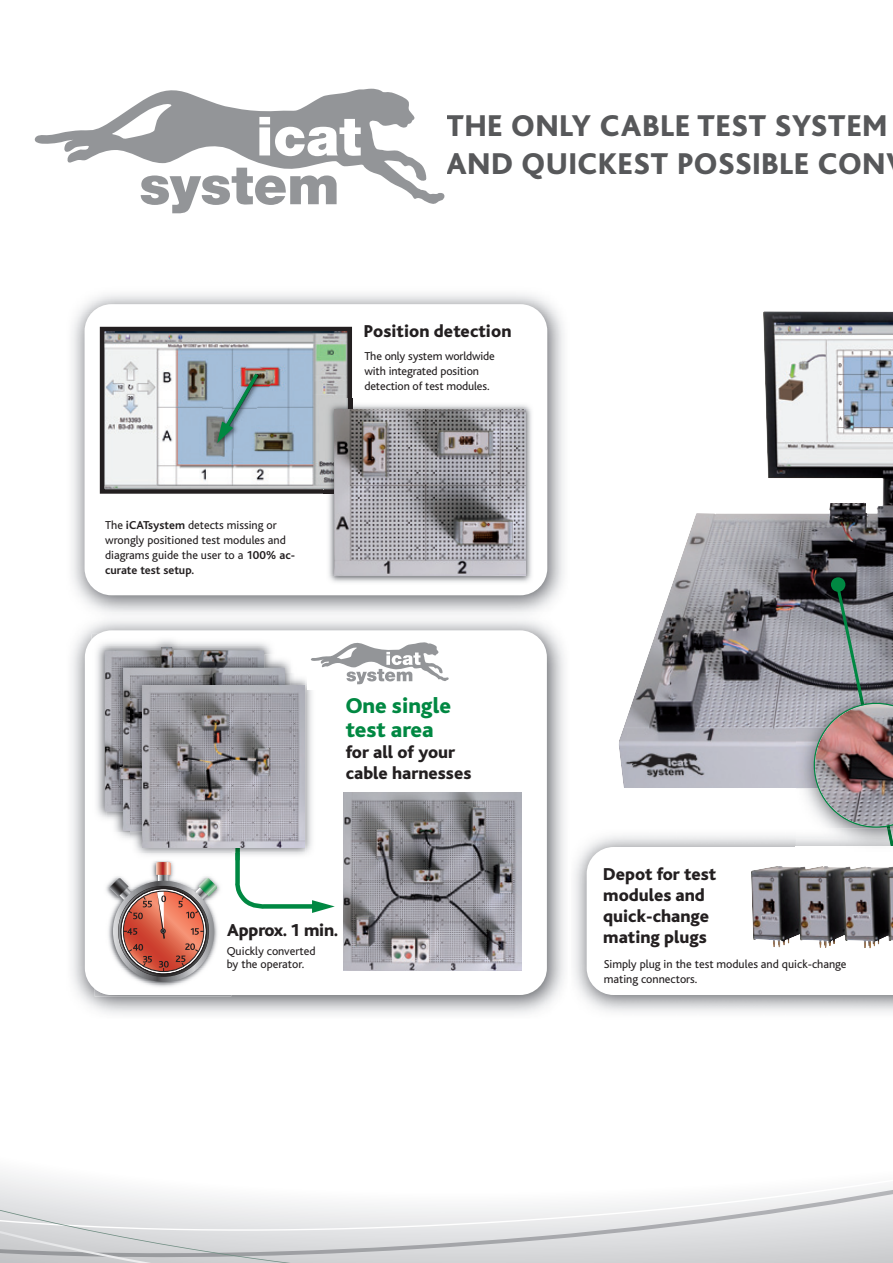
<style>
.page{position:relative;width:893px;height:1263px;background:#fff}
.page>*{position:absolute;margin:0;border:0;box-sizing:border-box;transform-origin:0 0}
.t1{font:800 31.5px/37.8px "Bliss";letter-spacing:.035em;color:#57585a}
.t2{font:800 22.5px/24px "Bliss";color:#008842}
.t3{font:800 18px/21px "Bliss";color:#231f20}
.t4{font:12px/15px "Bliss";color:#231f20}
.s1{font-weight:700}
</style>
<div class="page">
<svg style="left:0;top:1172px;width:892px;height:91px"></svg>
<img style="left:619px;top:311px;width:273px;height:477px">
<img style="left:72px;top:294px;width:492px;height:720px">
<div style="left:85px;top:304px;width:462px;height:291px;background:#fff;border-radius:27px"></div>
<img style="left:105px;top:332px;width:242px;height:157px">
<div style="left:100px;top:327px;width:252px;height:167px;border:4px solid #231f20"></div>
<div style="left:72px;top:612px;width:492px;height:7px;background:#f6f6f7"></div>
<div style="left:85px;top:630px;width:462px;height:365px;background:#fff;border-radius:27px"></div>
<img style="left:323px;top:399px;width:209px;height:184px">
<img style="left:323px;top:399px;width:24px;height:90px">
<img style="left:334px;top:409px;width:192px;height:167px">
<img style="left:201px;top:361px;width:74px;height:98px">
<svg style="left:217px;top:374px;width:41px;height:69px;background:#85a4af"></svg>
<img style="left:574px;top:835px;width:318px;height:177px">
<svg style="left:587px;top:847px;width:305px;height:148px"></svg>
<img style="left:751px;top:866px;width:141px;height:42px">
<img style="left:95px;top:995px;width:136px;height:2px">
<img style="left:95px;top:861px;width:125px;height:134px">
<svg style="left:110px;top:862px;width:107px;height:120px"></svg>
<div style="left:123px;top:891px;width:81px;height:81px;border:1px solid #231f20;border-radius:50%"></div>
<img style="left:796px;top:685px;width:18px;height:103px">
<img style="left:796px;top:835px;width:18px;height:16px">
<svg style="left:814px;top:577px;width:78px;height:275px;background:#908a8c"></svg>
<img style="left:91px;top:634px;width:181px;height:184px">
<img style="left:104px;top:647px;width:160px;height:164px">
<img style="left:117px;top:832px;width:26px;height:16px">
<img style="left:106px;top:655px;width:158px;height:156px">
<img style="left:119px;top:667px;width:166px;height:164px">
<img style="left:306px;top:681px;width:6px;height:145px">
<img style="left:291px;top:673px;width:15px;height:153px">
<img style="left:130px;top:831px;width:13px;height:1px">
<svg style="left:231px;top:826px;width:104px;height:87px"></svg>
<img style="left:130px;top:673px;width:155px;height:158px">
<img style="left:143px;top:686px;width:162px;height:162px">
<img style="left:344px;top:793px;width:178px;height:177px">
<div style="left:307px;top:639px;width:146px;height:50px;background:#fff"></div>
<svg style="left:311px;top:642px;width:138px;height:42px"></svg>
<svg style="left:35px;top:89px;width:409px;height:115px"></svg>
<svg style="left:259px;top:117px;width:102px;height:39px"></svg>
<svg style="left:141px;top:168px;width:196px;height:45px"></svg>
<h1 class="t1" style="left:446px;top:110px;width:442px">THE ONLY CABLE TEST SYSTEM<br>AND QUICKEST POSSIBLE CON</h1>
<h3 class="t3" style="left:364px;top:322px;width:149px">Position detection</h3>
<p class="t4" style="left:364px;top:349px;width:132px">The only system worldwide with integrated position detection of test modules.</p>
<p class="t4" style="left:105px;top:518px;width:191px">The <span class="s1">iCATsystem</span> detects missing or wrongly positioned test modules and diagrams guide the user to a <span class="s1">100% ac&shy;curate test setup.</span></p>
<h2 class="t2" style="left:346px;top:696px;width:107px">One single test area</h2>
<h3 class="t3" style="left:346px;top:744px;width:127px">for all of your cable harnesses</h3>
<h3 class="t3" style="left:227px;top:921px;width:113px">Approx. 1 min.</h3>
<p class="t4" style="left:227px;top:945px;width:90px;line-height:13.5px">Quickly converted by the operator.</p>
<h3 class="t3" style="left:603px;top:865px;width:114px">Depot for test modules and quick-change mating plugs</h3>
<p class="t4" style="left:604px;top:957px;width:244px">Simply plug in the test modules and quick-change mating connectors.</p>
</div>
